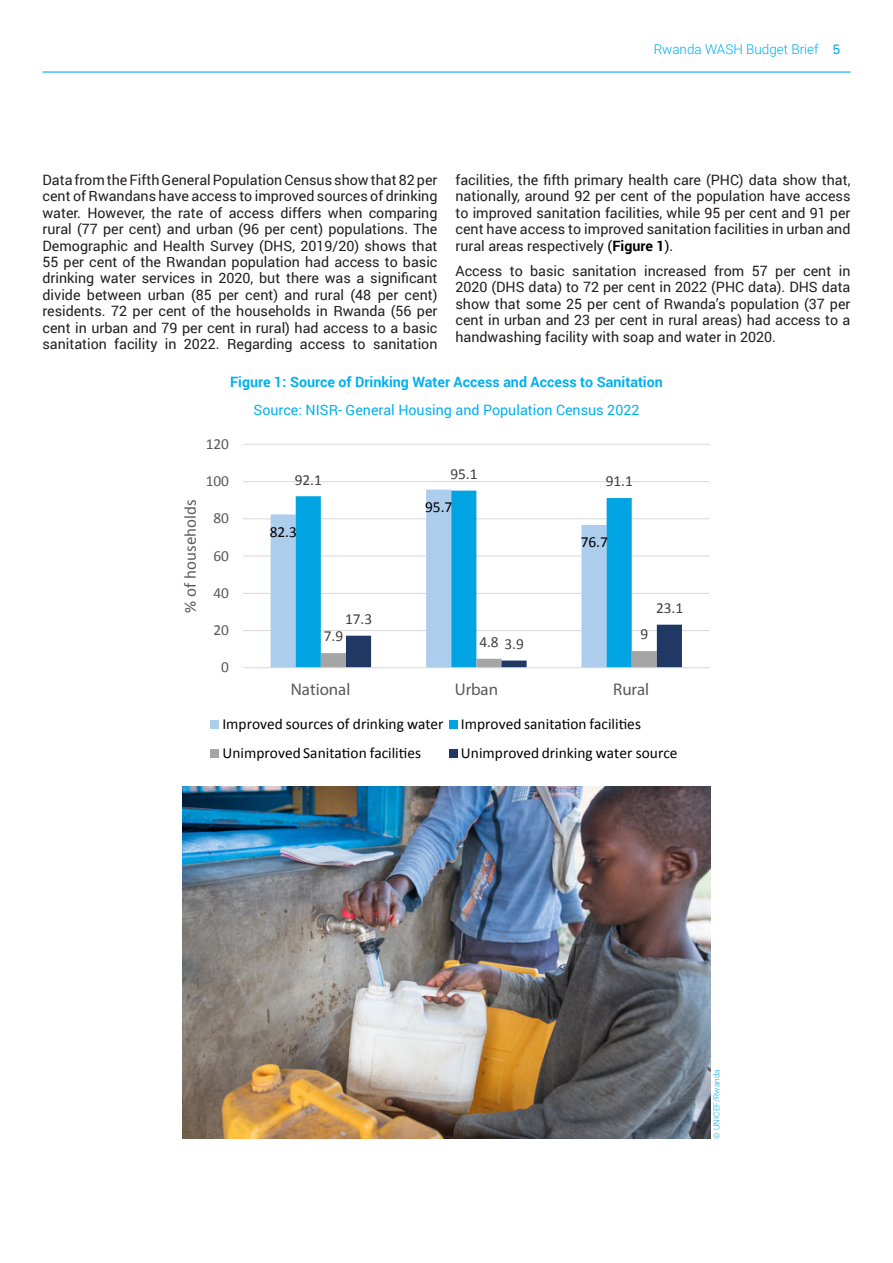
<style>
.page{position:relative;width:893px;height:1263px;background:#fff}
.page>*{position:absolute;margin:0;border:0;box-sizing:border-box;transform-origin:0 0}
.t1{font:700 16.95px "Calibri";color:#595959}
.t2{font:16.95px "Calibri";color:#595959}
.t3{font:15.45px/28.8px "Calibri";color:#000}
.t4{font:15.45px "Calibri";letter-spacing:-.005em;color:#404040}
.t5{font:15.45px "Calibri";letter-spacing:-.005em;color:#595959}
.t6{font:14.25px/16.4px "Roboto";color:#231f20;text-align:justify}
.t7{font:700 14.25px "Roboto";color:#00b0f0}
.t8{font:14.25px "Roboto";color:#00b0f0}
.t9{font:300 13.5px "Roboto";color:#00aeef}
.t10{font:300 8.25px "Roboto";color:#00aeef}
.s1{font-family:"Univers LT Std";font-weight:400}
.s2{color:#000}
.s3{font-weight:700;color:#000}
</style>
<div class="page">
<hr style="left:43px;top:71px;width:807px;height:2px;background:#00aeef">
<img style="left:183px;top:786px;width:527px;height:353px">
<hr style="left:243px;top:630px;width:466px;height:1px;background:#d9d9d9">
<hr style="left:243px;top:593px;width:466px;height:1px;background:#d9d9d9">
<hr style="left:243px;top:555px;width:466px;height:1px;background:#d9d9d9">
<hr style="left:243px;top:518px;width:466px;height:1px;background:#d9d9d9">
<hr style="left:243px;top:481px;width:466px;height:1px;background:#d9d9d9">
<hr style="left:243px;top:444px;width:466px;height:1px;background:#d9d9d9">
<svg style="left:271px;top:490px;width:206px;height:177px;fill:#adcdec"></svg>
<svg style="left:296px;top:491px;width:336px;height:176px"></svg>
<svg style="left:321px;top:625px;width:361px;height:42px"></svg>
<hr style="left:243px;top:667px;width:466px;height:1px;background:#d9d9d9">
<div style="left:210px;top:720px;width:9px;height:9px;background:#adcdec"></div>
<div style="left:449px;top:720px;width:8px;height:9px;background:#00a4e2"></div>
<div style="left:210px;top:749px;width:9px;height:9px;background:#a5a5a5"></div>
<div style="left:449px;top:749px;width:8px;height:9px;background:#203864"></div>
<p class="t9" style="left:654px;top:40px;width:188px">Rwanda WASH Budget Brief <span class="s1">5</span></p>
<p class="t6" style="left:43px;top:171px;width:396px">Data from the Fifth General Population Census show that 82 per cent of Rwandans have access to improved sources of drinking water. However, the rate of access differs when comparing rural (77 per cent) and urban (96 per cent) populations. The Demographic and Health Survey (DHS, 2019/20) shows that 55 per cent of the Rwandan population had access to basic drinking water services in 2020, but there was a significant divide between urban (85 per cent) and rural (48 per cent) residents. 72 per cent of the households in Rwanda (56 per cent in urban and 79 per cent in rural) had access to a basic sanitation facility in 2022. Regarding access to sanitation</p>
<p class="t6" style="left:455px;top:171px;width:396px">facilities, the fifth primary health care (PHC) data show that, nationally, around 92 per cent of the population have access to improved sanitation facilities, while 95 per cent and 91 per cent have access to improved sanitation facilities in urban and rural areas respectively <span class="s2">(</span><span class="s3">Figure 1</span><span class="s2">).</span></p>
<p class="t6" style="left:455px;top:262px;width:396px">Access to basic sanitation increased from 57 per cent in 2020 (DHS data) to 72 per cent in 2022 (PHC data). DHS data show that some 25 per cent of Rwanda’s population (37 per cent in urban and 23 per cent in rural areas) had access to a handwashing facility with soap and water in 2020.</p>
<p class="t7" style="left:230px;top:371px;width:434px">Figure 1: Source of Drinking Water Access and Access to Sanitation</p>
<p class="t8" style="left:254px;top:400px;width:387px">Source: NISR- General Housing and Population Census 2022</p>
<p class="t2" style="left:180px;top:613px;width:114px;rotate:-90deg">% of households</p>
<p class="t5" style="left:206px;top:434px;width:25px">120</p>
<p class="t5" style="left:206px;top:471px;width:25px">100</p>
<p class="t5" style="left:214px;top:508px;width:17px">80</p>
<p class="t5" style="left:214px;top:546px;width:17px">60</p>
<p class="t5" style="left:214px;top:583px;width:17px">40</p>
<p class="t5" style="left:214px;top:620px;width:17px">20</p>
<p class="t5" style="left:221px;top:657px;width:9px">0</p>
<p class="t4" style="left:295px;top:470px;width:29px">92.1</p>
<p class="t3" style="left:270px;top:517px;width:29px">82.3</p>
<p class="t4" style="left:450px;top:464px;width:29px">95.1</p>
<p class="t3" style="left:425px;top:492px;width:29px">95.7</p>
<p class="t4" style="left:606px;top:472px;width:29px">91.1</p>
<p class="t3" style="left:581px;top:528px;width:29px">76.7</p>
<p class="t4" style="left:345px;top:609px;width:29px">17.3</p>
<p class="t4" style="left:324px;top:626px;width:21px">7.9</p>
<p class="t4" style="left:479px;top:632px;width:21px">4.8</p>
<p class="t4" style="left:504px;top:634px;width:21px">3.9</p>
<p class="t4" style="left:640px;top:624px;width:9px">9</p>
<p class="t4" style="left:656px;top:598px;width:29px">23.1</p>
<p class="t1" style="left:291px;top:679px;width:61px">National</p>
<p class="t1" style="left:455px;top:679px;width:45px">Urban</p>
<p class="t1" style="left:613px;top:679px;width:37px">Rural</p>
<p class="t3" style="left:222px;top:710px;width:420px">Improved sources of drinking water Improved sanitation facilities<br>Unimproved Sanitation facilities</p>
<p class="t3" style="left:461px;top:739px;width:218px">Unimproved drinking water source</p>
<p class="t10" style="left:711px;top:1139px;width:71px;rotate:-90deg">© UNICEF/Rwanda</p>
</div>
